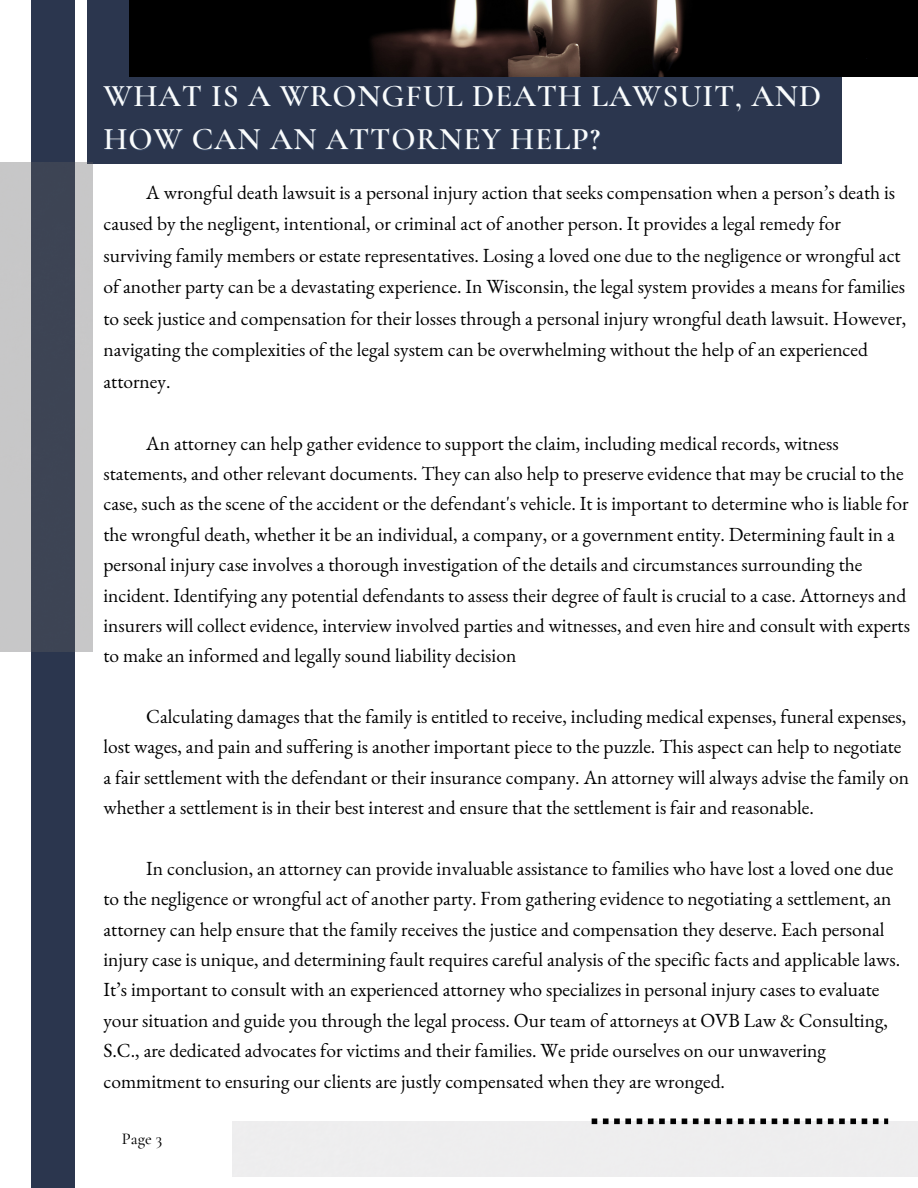
<style>
.page{position:relative;width:918px;height:1188px;background:#fff}
.page>*{position:absolute;margin:0;border:0;box-sizing:border-box;transform-origin:0 0}
.t1{font:600 31.5px/43.8px "Cormorant Garamond";letter-spacing:.03em;color:#fafcfc}
.t2{font:19.5px/30.3px "EB Garamond";color:#000}
.t3{font:500 16.5px "Cormorant Garamond";color:#000}
</style>
<div class="page">
<div style="left:88px;top:0;width:754px;height:163px;background:#2b364e"></div>
<img style="left:130px;top:0;width:788px;height:76px">
<div style="left:31px;top:0;width:44px;height:1188px;background:#2b364e"></div>
<img style="left:0;top:162px;width:92px;height:490px">
<svg style="left:592px;top:1118px;width:296px;height:6px"></svg>
<p class="t1" style="left:103px;top:74px;width:719px">WHAT IS A WRONGFUL DEATH LAWSUIT, AND<br>HOW CAN AN ATTORNEY HELP?</p>
<p class="t2" style="left:103px;top:176px;width:804px;line-height:31.5px;text-indent:43px">A wrongful death lawsuit is a personal injury action that seeks compensation when a person’s death is caused by the negligent, intentional, or criminal act of another person. It provides a legal remedy for surviving family members or estate representatives. Losing a loved one due to the negligence or wrongful act of another party can be a devastating experience. In Wisconsin, the legal system provides a means for families to seek justice and compensation for their losses through a personal injury wrongful death lawsuit. However, navigating the complexities of the legal system can be overwhelming without the help of an experienced attorney.</p>
<p class="t2" style="left:103px;top:428px;width:808px;text-indent:43px">An attorney can help gather evidence to support the claim, including medical records, witness statements, and other relevant documents. They can also help to preserve evidence that may be crucial to the case, such as the scene of the accident or the defendant's vehicle. It is important to determine who is liable for the wrongful death, whether it be an individual, a company, or a government entity. Determining fault in a personal injury case involves a thorough investigation of the details and circumstances surrounding the incident. Identifying any potential defendants to assess their degree of fault is crucial to a case. Attorneys and insurers will collect evidence, interview involved parties and witnesses, and even hire and consult with experts to make an informed and legally sound liability decision</p>
<p class="t2" style="left:103px;top:701px;width:807px;text-indent:43px">Calculating damages that the family is entitled to receive, including medical expenses, funeral expenses, lost wages, and pain and suffering is another important piece to the puzzle. This aspect can help to negotiate a fair settlement with the defendant or their insurance company. An attorney will always advise the family on whether a settlement is in their best interest and ensure that the settlement is fair and reasonable.</p>
<p class="t2" style="left:103px;top:853px;width:798px;text-indent:43px">In conclusion, an attorney can provide invaluable assistance to families who have lost a loved one due to the negligence or wrongful act of another party. From gathering evidence to negotiating a settlement, an attorney can help ensure that the family receives the justice and compensation they deserve. Each personal injury case is unique, and determining fault requires careful analysis of the specific facts and applicable laws.<br>It’s important to consult with an experienced attorney who specializes in personal injury cases to evaluate your situation and guide you through the legal process. Our team of attorneys at OVB Law &amp; Consulting, S.C., are dedicated advocates for victims and their families. We pride ourselves on our unwavering commitment to ensuring our clients are justly compensated when they are wronged.</p>
<p class="t3" style="left:122px;top:1129px;width:42px">Page 3</p>
</div>
